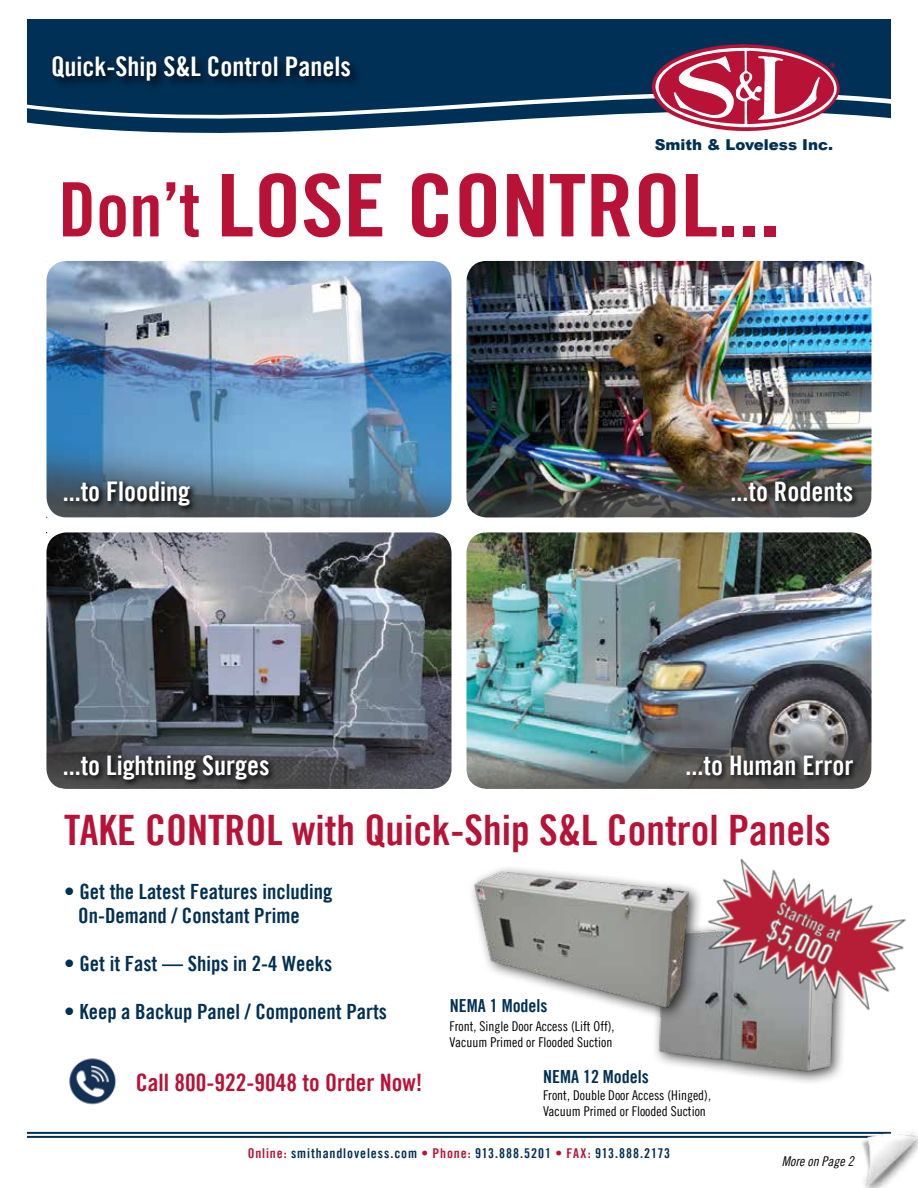
<style>
.page{position:relative;width:918px;height:1188px;background:#fff}
.page>*{position:absolute;margin:0;border:0;box-sizing:border-box;transform-origin:0 0}
.t1{font:86.4px "Trade Gothic LT Bold Cond Twenty";letter-spacing:-.005em;color:#b81237;scale:1.11 1}
.t2{font:42px "Trade Gothic LT Bold Cond Twenty";color:#b81237}
.t3{font:27px "Trade Gothic LT Bold Cond Twenty";color:#fff}
.t4{font:24px "Trade Gothic LT Bold Cond Twenty";color:#b81237}
.t5{font:21px/24px "Trade Gothic LT Bold Cond Twenty";color:#003055}
.t6{font:18px "Trade Gothic LT Bold Cond Twenty";color:#003055}
.t7{font:900 15px "Arial";color:#003055}
.t8{font:13.5px/16.2px "Trade Gothic LT Cond Eighteen";color:#000101}
.t9{font:13.5px "Trade Gothic LT Bold Cond Twenty";letter-spacing:.065em;color:#003055}
.t10{font:13.5px "Trade Gothic LT Cond Eighteen Obl";color:#000101}
.s1{font-size:75px}
.s2{color:#b81237}
</style>
<div class="page">
<div style="left:27px;top:19px;width:864px;height:21px;background:#003055"></div>
<svg style="left:27px;top:40px;width:864px;height:93px"></svg>
<hr style="left:27px;top:1132px;width:864px;height:2px;background:#003055">
<hr style="left:27px;top:1136px;width:864px;height:2px;background:#003055">
<div style="left:50px;top:53px;width:312px;height:40px;background:#000;opacity:.75"></div>
<img style="left:468px;top:534px;width:402px;height:253px">
<div style="left:459px;top:525px;width:420px;height:271px;border:8px solid #fff;border-radius:24px"></div>
<div style="left:684px;top:753px;width:176px;height:30px;background:#000;opacity:.9"></div>
<img style="left:468px;top:262px;width:402px;height:254px">
<div style="left:459px;top:253px;width:420px;height:272px;border:8px solid #fff;border-radius:24px"></div>
<div style="left:729px;top:479px;width:131px;height:30px;background:#000;opacity:.9"></div>
<img style="left:48px;top:262px;width:402px;height:254px">
<div style="left:59px;top:477px;width:141px;height:39px;background:#000;opacity:.75"></div>
<div style="left:39px;top:253px;width:420px;height:272px;border:8px solid #fff;border-radius:24px"></div>
<div style="left:61px;top:479px;width:137px;height:34px;background:#000;opacity:.9"></div>
<img style="left:48px;top:534px;width:402px;height:253px">
<div style="left:39px;top:525px;width:420px;height:271px;border:8px solid #fff;border-radius:24px"></div>
<div style="left:61px;top:752px;width:215px;height:35px;background:#000;opacity:.9"></div>
<div style="left:652px;top:914px;width:197px;height:172px;background:#000;opacity:.75"></div>
<img style="left:653px;top:1011px;width:184px;height:65px">
<div style="left:467px;top:865px;width:236px;height:157px;background:#000;opacity:.75"></div>
<img style="left:467px;top:865px;width:225px;height:145px">
<img style="left:701px;top:858px;width:205px;height:153px">
<img style="left:849px;top:1131px;width:69px;height:57px">
<img style="left:70px;top:1058px;width:47px;height:47px">
<h3 class="t3" style="left:51px;top:50px;width:301px">Quick-Ship S&amp;L Control Panels</h3>
<p class="t7" style="left:655px;top:133px;width:180px">Smith &amp; Loveless Inc.</p>
<h1 class="t1" style="left:58px;top:153px;width:652px"><span class="s1">Don’t</span> LOSE CONTROL...</h1>
<h3 class="t3" style="left:63px;top:475px;width:129px">...to Flooding</h3>
<h3 class="t3" style="left:731px;top:475px;width:124px">...to Rodents</h3>
<h3 class="t3" style="left:63px;top:749px;width:208px">...to Lightning Surges</h3>
<h3 class="t3" style="left:686px;top:749px;width:169px">...to Human Error</h3>
<h2 class="t2" style="left:64px;top:804px;width:768px">TAKE CONTROL with Quick-Ship S&amp;L Control Panels</h2>
<h3 class="t5" style="left:78px;top:879px;width:256px;text-indent:-14px">• Get the Latest Features including<br>On-Demand / Constant Prime</h3>
<h3 class="t5" style="left:64px;top:951px;width:270px">• Get it Fast — Ships in 2-4 Weeks</h3>
<h3 class="t5" style="left:64px;top:999px;width:324px">• Keep a Backup Panel / Component Parts</h3>
<h3 class="t6" style="left:450px;top:994px;width:99px">NEMA 1 Models</h3>
<p class="t8" style="left:450px;top:1018px;width:166px">Front, Single Door Access (Lift Off),<br>Vacuum Primed or Flooded Suction</p>
<h3 class="t4" style="left:136px;top:1068px;width:288px">Call 800-922-9048 to Order Now!</h3>
<h3 class="t6" style="left:543px;top:1065px;width:107px">NEMA 12 Models</h3>
<p class="t8" style="left:543px;top:1087px;width:169px">Front, Double Door Access (Hinged),<br>Vacuum Primed or Flooded Suction</p>
<p class="t9" style="left:248px;top:1145px;width:424px"><span class="s2">Online:</span> smithandloveless.com <span class="s2">• Phone:</span> 913.888.5201 <span class="s2">• FAX:</span> 913.888.2173</p>
<p class="t10" style="left:782px;top:1154px;width:73px">More on Page 2</p>
</div>
